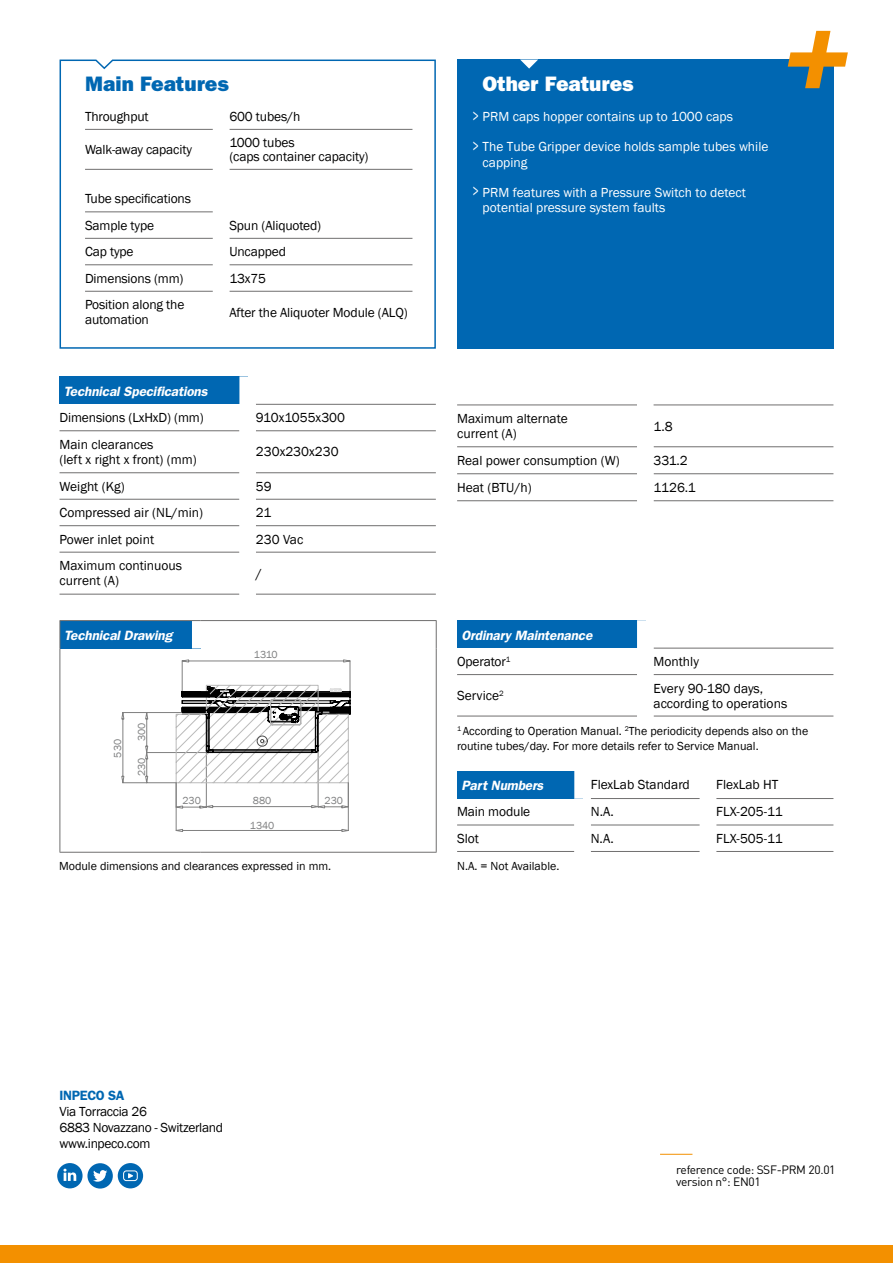
<style>
.page{position:relative;width:893px;height:1263px;background:#fff}
.page>*{position:absolute;margin:0;border:0;box-sizing:border-box;transform-origin:0 0}
.t1{font:800 21px "Franklin Gothic";color:#fff}
.t2{font:800 21px "Franklin Gothic";color:#0067b2}
.t3{font:18px/30px "Franklin Gothic";color:#fff;scale:.6 1}
.t4{font:13.5px/15px "Franklin Gothic";letter-spacing:-.01em;color:#000}
.t5{font:13.5px/16.2px "Franklin Gothic";color:#fff}
.t6{font:italic 600 13.5px/26.4px "Franklin Gothic";letter-spacing:-.01em;color:#fff}
.t7{font:600 13.5px "Franklin Gothic";letter-spacing:-.025em;color:#0067b2}
.t8{font:12px/15px "Franklin Gothic";color:#000}
.t9{font:12px/12px "DIN Pro";letter-spacing:-.025em;color:#000}
.t10{font:10.5px "Franklin Gothic";color:#7d7e7f}
.s1{font-weight:400;font-style:normal;color:#000}
</style>
<div class="page">
<svg style="left:59px;top:59px;width:377px;height:290px"></svg>
<div style="left:60px;top:621px;width:140px;height:27px;background:#0067b2"></div>
<div style="left:192px;top:621px;width:16px;height:27px;background:#fff"></div>
<hr style="left:436px;top:648px;width:1px;height:204px;background:#706f6f">
<hr style="left:60px;top:620px;width:140px;height:1px;background:#706f6f">
<svg style="left:60px;top:621px;width:1px;height:27px"></svg>
<hr style="left:200px;top:620px;width:237px;height:1px;background:#706f6f">
<svg style="left:436px;top:621px;width:1px;height:27px"></svg>
<hr style="left:60px;top:648px;width:1px;height:204px;background:#706f6f">
<hr style="left:60px;top:852px;width:140px;height:1px;background:#706f6f">
<hr style="left:200px;top:852px;width:237px;height:1px;background:#706f6f">
<div style="left:457px;top:620px;width:188px;height:28px;background:#0067b2"></div>
<hr style="left:653px;top:648px;width:180px;height:1px;background:#706f6f">
<hr style="left:457px;top:674px;width:180px;height:1px;background:#706f6f">
<hr style="left:653px;top:674px;width:180px;height:1px;background:#706f6f">
<hr style="left:457px;top:716px;width:180px;height:1px;background:#706f6f">
<hr style="left:653px;top:716px;width:180px;height:1px;background:#706f6f">
<div style="left:637px;top:620px;width:16px;height:28px;background:#fff"></div>
<div style="left:457px;top:60px;width:376px;height:289px;background:#0067b2"></div>
<svg style="left:788px;top:31px;width:60px;height:57px"></svg>
<svg style="left:520px;top:60px;width:18px;height:9px"></svg>
<hr style="left:85px;top:129px;width:128px;height:1px;background:#706f6f">
<hr style="left:229px;top:129px;width:183px;height:1px;background:#706f6f">
<hr style="left:85px;top:169px;width:128px;height:1px;background:#706f6f">
<hr style="left:229px;top:169px;width:183px;height:1px;background:#706f6f">
<hr style="left:85px;top:211px;width:128px;height:1px;background:#706f6f">
<hr style="left:85px;top:238px;width:128px;height:1px;background:#706f6f">
<hr style="left:229px;top:238px;width:183px;height:1px;background:#706f6f">
<hr style="left:85px;top:264px;width:128px;height:1px;background:#706f6f">
<hr style="left:229px;top:264px;width:183px;height:1px;background:#706f6f">
<hr style="left:85px;top:291px;width:128px;height:1px;background:#706f6f">
<hr style="left:229px;top:291px;width:183px;height:1px;background:#706f6f">
<div style="left:213px;top:103px;width:16px;height:26px;background:#fff"></div>
<div style="left:213px;top:129px;width:16px;height:40px;background:#fff"></div>
<div style="left:213px;top:169px;width:16px;height:43px;background:#fff"></div>
<div style="left:213px;top:212px;width:16px;height:26px;background:#fff"></div>
<div style="left:213px;top:238px;width:16px;height:27px;background:#fff"></div>
<div style="left:213px;top:265px;width:16px;height:26px;background:#fff"></div>
<div style="left:213px;top:291px;width:16px;height:42px;background:#fff"></div>
<div style="left:0;top:1246px;width:893px;height:17px;background:#f39000"></div>
<svg style="left:57px;top:1163px;width:86px;height:25px"></svg>
<hr style="left:660px;top:1154px;width:32px;height:1px;background:#f39000">
<div style="left:60px;top:376px;width:188px;height:28px;background:#0067b2"></div>
<hr style="left:60px;top:430px;width:179px;height:1px;background:#706f6f">
<hr style="left:256px;top:430px;width:180px;height:1px;background:#706f6f">
<hr style="left:60px;top:472px;width:179px;height:1px;background:#706f6f">
<hr style="left:256px;top:472px;width:180px;height:1px;background:#706f6f">
<hr style="left:60px;top:499px;width:179px;height:1px;background:#706f6f">
<hr style="left:256px;top:499px;width:180px;height:1px;background:#706f6f">
<hr style="left:60px;top:525px;width:179px;height:1px;background:#706f6f">
<hr style="left:256px;top:525px;width:180px;height:1px;background:#706f6f">
<hr style="left:60px;top:594px;width:179px;height:1px;background:#706f6f">
<hr style="left:256px;top:594px;width:180px;height:1px;background:#706f6f">
<div style="left:239px;top:376px;width:17px;height:28px;background:#fff"></div>
<hr style="left:256px;top:404px;width:180px;height:1px;background:#706f6f">
<hr style="left:60px;top:552px;width:179px;height:1px;background:#706f6f">
<hr style="left:256px;top:552px;width:180px;height:1px;background:#706f6f">
<hr style="left:457px;top:446px;width:180px;height:1px;background:#706f6f">
<hr style="left:653px;top:446px;width:180px;height:1px;background:#706f6f">
<hr style="left:457px;top:473px;width:180px;height:1px;background:#706f6f">
<hr style="left:653px;top:473px;width:180px;height:1px;background:#706f6f">
<hr style="left:457px;top:500px;width:180px;height:1px;background:#706f6f">
<hr style="left:653px;top:500px;width:180px;height:1px;background:#706f6f">
<hr style="left:457px;top:405px;width:180px;height:1px;background:#706f6f">
<hr style="left:654px;top:405px;width:179px;height:1px;background:#706f6f">
<div style="left:457px;top:771px;width:126px;height:27px;background:#0067b2"></div>
<hr style="left:591px;top:798px;width:109px;height:1px;background:#706f6f">
<hr style="left:716px;top:798px;width:117px;height:1px;background:#706f6f">
<hr style="left:457px;top:825px;width:117px;height:1px;background:#706f6f">
<hr style="left:591px;top:825px;width:109px;height:1px;background:#706f6f">
<hr style="left:716px;top:825px;width:117px;height:1px;background:#706f6f">
<hr style="left:457px;top:851px;width:117px;height:1px;background:#706f6f">
<hr style="left:591px;top:851px;width:109px;height:1px;background:#706f6f">
<hr style="left:716px;top:851px;width:117px;height:1px;background:#706f6f">
<div style="left:574px;top:771px;width:17px;height:27px;background:#fff"></div>
<svg style="left:121px;top:659px;width:230px;height:173px"></svg>
<h1 class="t2" style="left:85px;top:72px;width:145px">Main Features</h1>
<h1 class="t1" style="left:483px;top:72px;width:152px">Other Features</h1>
<p class="t5" style="left:483px;top:108px;width:252px">PRM caps hopper contains up to 1000 caps</p>
<p class="t5" style="left:483px;top:138px;width:287px">The Tube Gripper device holds sample tubes while capping</p>
<p class="t5" style="left:483px;top:185px;width:265px;line-height:15px">PRM features with a Pressure Switch to detect potential pressure system faults</p>
<h2 class="t3" style="left:472px;top:101px;width:12px">&gt; &gt;</h2>
<h2 class="t3" style="left:472px;top:176px;width:12px">&gt;</h2>
<p class="t4" style="left:85px;top:109px;width:65px">Throughput</p>
<p class="t4" style="left:229px;top:109px;width:73px">600 tubes/h</p>
<p class="t4" style="left:85px;top:142px;width:109px">Walk-away capacity</p>
<p class="t4" style="left:229px;top:136px;width:141px;line-height:13.5px">1000 tubes<br>(caps container capacity)</p>
<p class="t4" style="left:85px;top:186px;width:107px;line-height:26.4px">Tube specifications<br>Sample type</p>
<p class="t4" style="left:229px;top:218px;width:93px">Spun (Aliquoted)</p>
<p class="t4" style="left:85px;top:245px;width:50px">Cap type</p>
<p class="t4" style="left:229px;top:245px;width:58px">Uncapped</p>
<p class="t4" style="left:85px;top:271px;width:100px">Dimensions (mm)</p>
<p class="t4" style="left:229px;top:271px;width:38px">13x75</p>
<p class="t4" style="left:85px;top:297px;width:101px">Position along the automation</p>
<p class="t4" style="left:229px;top:305px;width:180px">After the Aliquoter Module (ALQ)</p>
<p class="t6" style="left:64px;top:378px;width:145px">Technical Specifications</p>
<p class="t4" style="left:60px;top:411px;width:146px">Dimensions (LxHxD) (mm)</p>
<p class="t4" style="left:256px;top:411px;width:91px">910x1055x300</p>
<p class="t4" style="left:60px;top:437px;width:139px">Main clearances<br>(left x right x front) (mm)</p>
<p class="t4" style="left:256px;top:445px;width:84px">230x230x230</p>
<p class="t4" style="left:60px;top:479px;width:67px">Weight (Kg)</p>
<p class="t4" style="left:256px;top:479px;width:17px">59</p>
<p class="t4" style="left:60px;top:505px;width:145px">Compressed air (NL/min)</p>
<p class="t4" style="left:256px;top:505px;width:17px">21</p>
<p class="t4" style="left:60px;top:532px;width:96px">Power inlet point</p>
<p class="t4" style="left:256px;top:532px;width:49px">230 Vac</p>
<p class="t4" style="left:60px;top:559px;width:124px">Maximum continuous current (A)</p>
<p class="t4" style="left:256px;top:566px;width:8px">/</p>
<p class="t4" style="left:457px;top:412px;width:112px">Maximum alternate current (A)</p>
<p class="t4" style="left:653px;top:419px;width:21px">1.8</p>
<p class="t4" style="left:457px;top:453px;width:164px">Real power consumption (W)</p>
<p class="t4" style="left:653px;top:453px;width:36px">331.2</p>
<p class="t4" style="left:457px;top:480px;width:76px">Heat (BTU/h)</p>
<p class="t4" style="left:653px;top:480px;width:44px">1126.1</p>
<p class="t6" style="left:64px;top:622px;width:110px">Technical Drawing</p>
<p class="t6" style="left:457px;top:621px;width:137px;text-indent:4px">Ordinary Maintenance<br><span class="s1">Operator</span><sup>1</sup></p>
<p class="t10" style="left:254px;top:648px;width:25px">1310</p>
<p class="t4" style="left:653px;top:654px;width:47px">Monthly</p>
<p class="t10" style="left:111px;top:758px;width:20px;rotate:-90deg">530</p>
<p class="t10" style="left:135px;top:741px;width:20px;rotate:-90deg">300</p>
<p class="t10" style="left:135px;top:776px;width:20px;rotate:-90deg">230</p>
<p class="t10" style="left:253px;top:794px;width:20px">880</p>
<p class="t10" style="left:250px;top:818px;width:26px">1340</p>
<p class="t10" style="left:182px;top:794px;width:20px">230</p>
<p class="t10" style="left:325px;top:794px;width:20px">230</p>
<p class="t8" style="left:59px;top:859px;width:274px">Module dimensions and clearances expressed in mm.</p>
<p class="t7" style="left:60px;top:1087px;width:67px">INPECO SA</p>
<p class="t4" style="left:60px;top:1103px;width:165px;line-height:16.2px">Via Torraccia 26<br>6883 Novazzano - Switzerland www.inpeco.com</p>
<p class="t4" style="left:457px;top:688px;width:48px">Service<sup>2</sup></p>
<p class="t4" style="left:653px;top:681px;width:135px">Every 90-180 days, according to operations</p>
<p class="t8" style="left:457px;top:724px;width:353px"><sup>1</sup> According to Operation Manual. <sup>2</sup>The periodicity depends also on the routine tubes/day. For more details refer to Service Manual.</p>
<p class="t6" style="left:461px;top:772px;width:83px">Part Numbers</p>
<p class="t4" style="left:591px;top:777px;width:101px">FlexLab Standard</p>
<p class="t4" style="left:716px;top:777px;width:64px">FlexLab HT</p>
<p class="t4" style="left:457px;top:805px;width:75px">Main module</p>
<p class="t4" style="left:591px;top:805px;width:25px">N.A.</p>
<p class="t4" style="left:716px;top:805px;width:68px">FLX-205-11</p>
<p class="t4" style="left:457px;top:831px;width:23px">Slot</p>
<p class="t4" style="left:591px;top:831px;width:25px">N.A.</p>
<p class="t4" style="left:716px;top:831px;width:68px">FLX-505-11</p>
<p class="t8" style="left:457px;top:859px;width:104px">N.A. = Not Available.</p>
<p class="t9" style="left:676px;top:1163px;width:161px">reference code: SSF-PRM 20.01 version n°: EN01</p>
</div>
